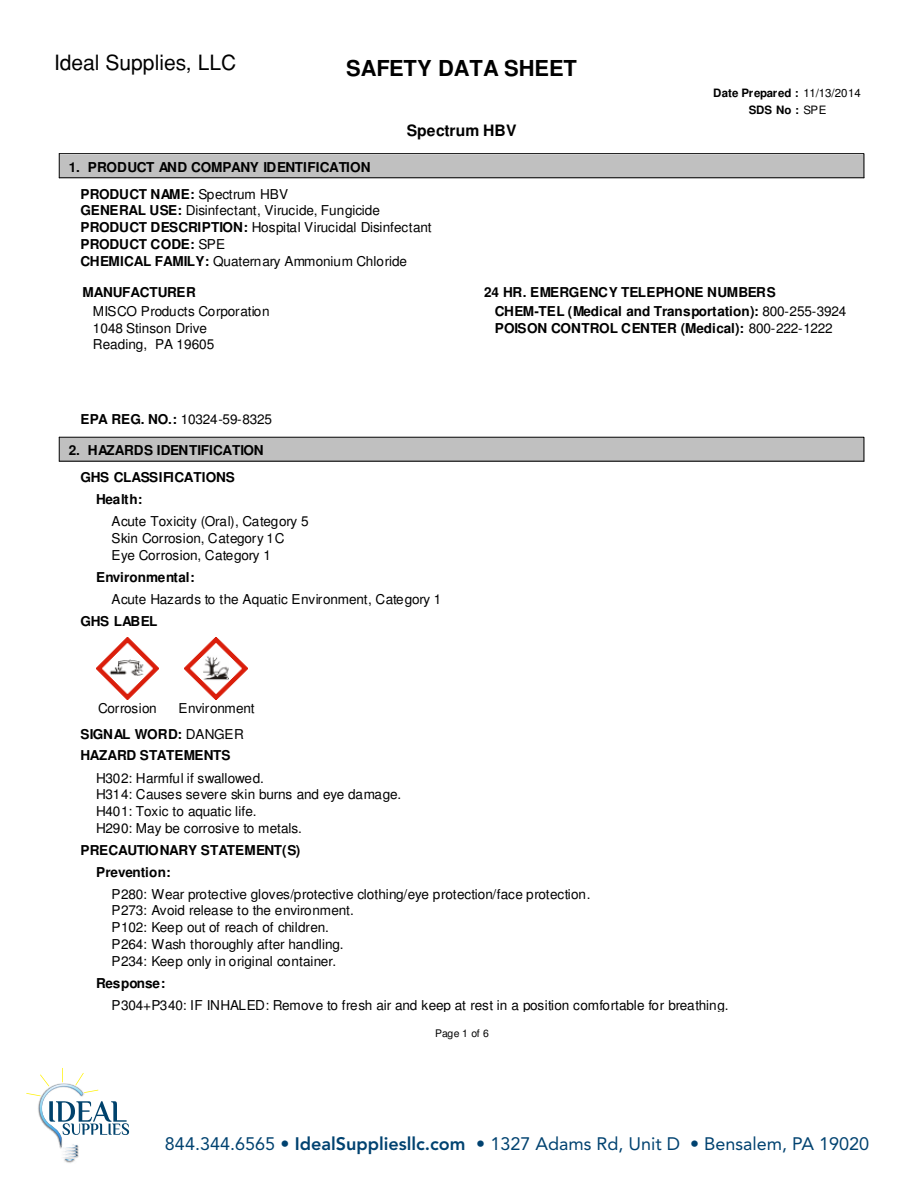
<style>
.page{position:relative;width:918px;height:1188px;background:#fff}
.page>*{position:absolute;margin:0;border:0;box-sizing:border-box;transform-origin:0 0}
.t1{font:700 21.9px "Helvetica";letter-spacing:-.005em;color:#000}
.t2{font:21px "Helvetica";color:#000}
.t3{font:18px "Avenir";color:#004270}
.t4{font:700 15.75px "Helvetica";color:#000}
.t5{font:13.65px/16.8px "Helvetica";letter-spacing:-.015em;color:#000}
.t6{font:700 13.65px/27.2px "Helvetica";letter-spacing:-.015em;color:#000}
.t7{font:700 13.65px "Helvetica";letter-spacing:.005em;color:#000}
.t8{font:700 11.55px/16.8px "Helvetica";color:#000;text-align:center}
.t9{font:10.5px "Helvetica";letter-spacing:-.01em;color:#000}
.s1{font-weight:400}
.s2{font-weight:700}
.s3{font-weight:800}
</style>
<div class="page">
<svg style="left:26px;top:1068px;width:103px;height:95px"></svg>
<svg style="left:58px;top:153px;width:807px;height:26px;background:#b9b9b9"></svg>
<hr style="left:59px;top:177px;width:805px;height:1px;background:#000">
<svg style="left:58px;top:436px;width:807px;height:26px;background:#b7b7b7"></svg>
<hr style="left:59px;top:461px;width:805px;height:1px;background:#000">
<img style="left:96px;top:637px;width:63px;height:63px">
<img style="left:185px;top:637px;width:63px;height:63px">
<h2 class="t2" style="left:54px;top:51px;width:184px">Ideal Supplies, LLC</h2>
<h1 class="t1" style="left:346px;top:60px;width:233px">SAFETY DATA SHEET</h1>
<p class="t4" style="left:407px;top:124px;width:111px">Spectrum HBV</p>
<p class="t8" style="left:713px;top:86px;width:149px">Date Prepared : <span class="s1">11/13/2014<br></span>SDS No : <span class="s1">SPE</span></p>
<p class="t6" style="left:80px;top:154px;width:292px;text-indent:-12px">1. PRODUCT AND COMPANY IDENTIFICATION<br>PRODUCT NAME: <span class="s1">Spectrum HBV</span></p>
<p class="t5" style="left:80px;top:203px;width:353px"><span class="s2">GENERAL USE:</span> Disinfectant, Virucide, Fungicide <span class="s2">PRODUCT DESCRIPTION:</span> Hospital Virucidal Disinfectant <span class="s2">PRODUCT CODE:</span> SPE<br><span class="s2">CHEMICAL FAMILY:</span> Quaternary Ammonium Chloride</p>
<p class="t6" style="left:82px;top:280px;width:115px">MANUFACTURER</p>
<p class="t6" style="left:484px;top:280px;width:293px">24 HR. EMERGENCY TELEPHONE NUMBERS</p>
<p class="t5" style="left:93px;top:304px;width:178px">MISCO Products Corporation<br>1048 Stinson Drive<br>Reading, PA 19605</p>
<p class="t6" style="left:495px;top:304px;width:353px;line-height:16.8px">CHEM-TEL (Medical and Transportation): <span class="s1">800-255-3924<br></span>POISON CONTROL CENTER (Medical): <span class="s1">800-222-1222</span></p>
<p class="t5" style="left:80px;top:412px;width:193px"><span class="s2">EPA REG. NO.:</span> 10324-59-8325</p>
<p class="t6" style="left:80px;top:438px;width:185px;text-indent:-12px">2. HAZARDS IDENTIFICATION<br>GHS CLASSIFICATIONS</p>
<p class="t6" style="left:96px;top:487px;width:48px">Health:</p>
<p class="t5" style="left:112px;top:514px;width:199px">Acute Toxicity (Oral), Category 5<br>Skin Corrosion, Category 1C<br>Eye Corrosion, Category 1</p>
<p class="t7" style="left:96px;top:572px;width:100px">Environmental:</p>
<p class="t5" style="left:112px;top:592px;width:331px">Acute Hazards to the Aquatic Environment, Category 1</p>
<p class="t6" style="left:80px;top:608px;width:79px">GHS LABEL</p>
<p class="t5" style="left:98px;top:701px;width:60px">Corrosion</p>
<p class="t5" style="left:80px;top:697px;width:176px;line-height:25px;text-indent:98px">Environment<br><span class="s2">SIGNAL WORD:</span> DANGER</p>
<p class="t6" style="left:80px;top:743px;width:152px">HAZARD STATEMENTS</p>
<p class="t5" style="left:96px;top:771px;width:307px">H302: Harmful if swallowed.<br>H314: Causes severe skin burns and eye damage.<br>H401: Toxic to aquatic life.<br>H290: May be corrosive to metals.</p>
<p class="t6" style="left:96px;top:840px;width:206px;line-height:21.9px;text-indent:-16px">PRECAUTIONARY STATEMENT(S)<br>Prevention:</p>
<p class="t5" style="left:112px;top:887px;width:480px">P280: Wear protective gloves/protective clothing/eye protection/face protection.<br>P273: Avoid release to the environment.<br>P102: Keep out of reach of children.<br>P264: Wash thoroughly after handling.<br>P234: Keep only in original container.</p>
<p class="t6" style="left:96px;top:971px;width:71px">Response:</p>
<p class="t5" style="left:112px;top:998px;width:619px">P304+P340: IF INHALED: Remove to fresh air and keep at rest in a position comfortable for breathing.</p>
<p class="t9" style="left:435px;top:1029px;width:55px">Page 1 of 6</p>
<h3 class="t3" style="left:165px;top:1133px;width:706px">844.344.6565 <span class="s3">• IdealSuppliesllc.com •</span> 1327 Adams Rd, Unit D • Bensalem, PA 19020</h3>
</div>
